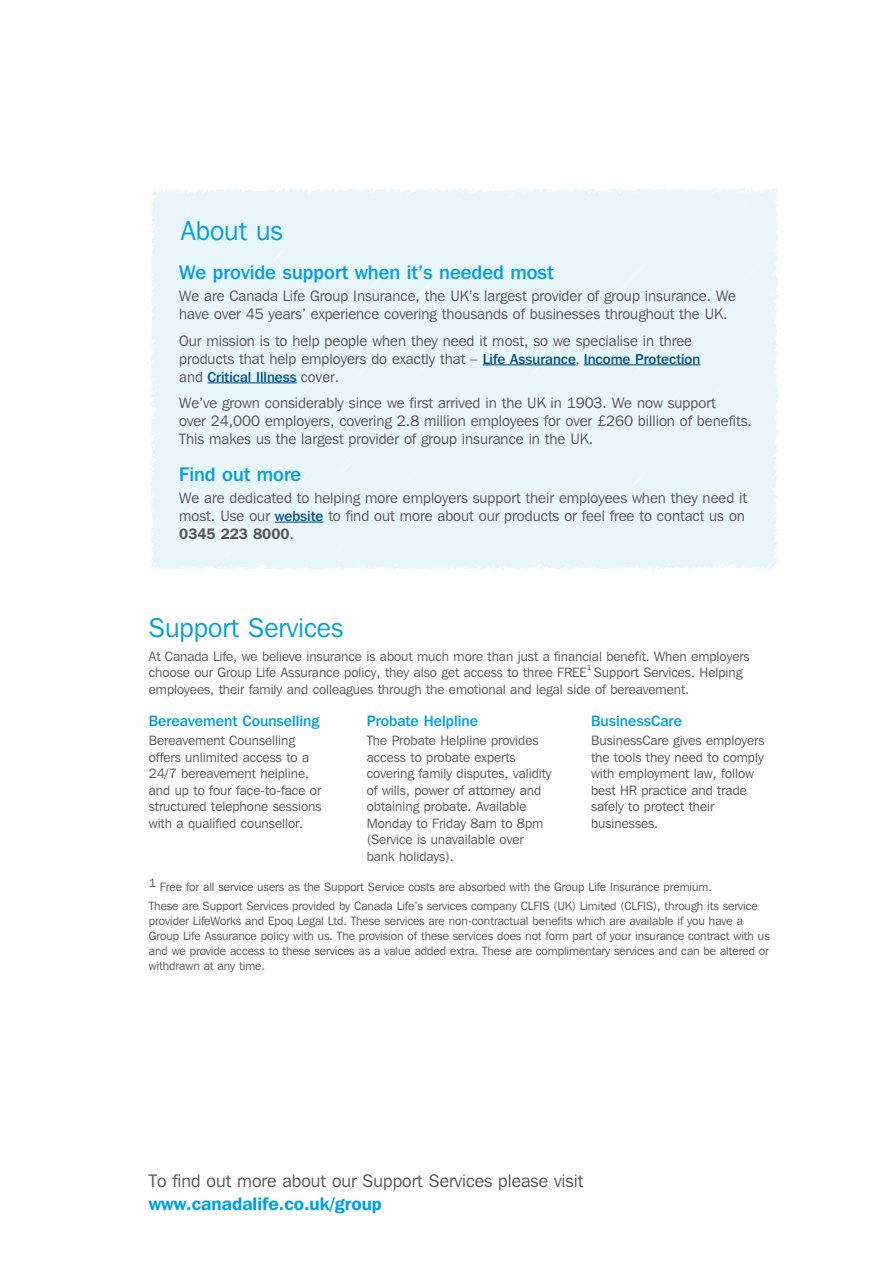
<style>
.page{position:relative;width:893px;height:1263px;background:#fff}
.page>*{position:absolute;margin:0;border:0;box-sizing:border-box;transform-origin:0 0}
.t1{font:27px "Franklin Gothic IT Cby BT";color:#009fe3}
.t2{font:500 19.5px "Franklin Gothic IT Cby BT";color:#009fe3}
.t3{font:18px "Franklin Gothic IT Cby BT";color:#575756}
.t4{font:600 18px "Franklin Gothic IT Cby BT";color:#009fe3}
.t5{font:15px/18px "Franklin Gothic IT Cby BT";color:#575756}
.t6{font:500 15px "Franklin Gothic IT Cby BT";color:#009fe3}
.t7{font:500 14.25px "Franklin Gothic IT Cby BT";color:#005488}
.t8{font:13.5px/16.5px "Franklin Gothic IT Cby BT";color:#575756}
.t9{font:12px/15px "Franklin Gothic IT Cby BT";letter-spacing:-.005em;color:#575756}
.t10{font:7.5px "Franklin Gothic IT Cby BT";color:#575756}
.s1{font-weight:500;font-size:14.25px;color:#005488}
.s2{font-family:"Franklin Gothic"}
.s3{font-family:"Franklin Gothic";font-weight:400;font-size:15px;color:#575756}
.s4{font-weight:600}
</style>
<div class="page">
<hr style="left:483px;top:364px;width:93px;height:1px;background:#005488">
<hr style="left:584px;top:364px;width:116px;height:1px;background:#005488">
<hr style="left:207px;top:382px;width:90px;height:1px;background:#005488">
<hr style="left:275px;top:522px;width:48px;height:1px;background:#005488">
<h1 class="t1" style="left:181px;top:214px;width:104px">About us</h1>
<h2 class="t2" style="left:179px;top:260px;width:376px">We provide support when it’s needed most</h2>
<p class="t5" style="left:179px;top:287px;width:558px">We are Canada Life Group Insurance, the UK’s largest provider of group insurance. We have over 45 years’ experience covering thousands of businesses throughout the UK.</p>
<p class="t5" style="left:179px;top:331px;width:523px">Our mission is to help people when they need it most, so we specialise in three products that help employers do exactly that – <span class="s1">Life Assurance</span><span class="s2">,</span> <span class="s1">Income Protection</span></p>
<p class="t7" style="left:179px;top:368px;width:161px"><span class="s3">and</span> Critical Illness <span class="s3">cover.</span></p>
<p class="t5" style="left:179px;top:394px;width:574px">We’ve grown considerably since we first arrived in the UK in 1903. We now support<br>over 24,000 employers, covering 2.8 million employees for over £260 billion of benefits.<br>This makes us the largest provider of group insurance in the UK.</p>
<h2 class="t2" style="left:179px;top:462px;width:124px">Find out more</h2>
<p class="t5" style="left:179px;top:488px;width:569px">We are dedicated to helping more employers support their employees when they need it most. Use our <span class="s1">website</span> to find out more about our products or feel free to contact us on<br><span class="s4">0345 223 8000</span>.</p>
<h1 class="t1" style="left:149px;top:611px;width:196px">Support Services</h1>
<p class="t8" style="left:149px;top:647px;width:602px">At Canada Life, we believe insurance is about much more than just a financial benefit. When employers choose our Group Life Assurance policy, they also get access to three FREE</p>
<p class="t10" style="left:587px;top:663px;width:6px">1</p>
<p class="t8" style="left:149px;top:664px;width:595px;text-indent:445px">Support Services. Helping employees, their family and colleagues through the emotional and legal side of bereavement.</p>
<p class="t6" style="left:149px;top:712px;width:172px">Bereavement Counselling</p>
<p class="t8" style="left:149px;top:732px;width:174px">Bereavement Counselling offers unlimited access to a<br>24/7 bereavement helpline, and up to four face-to-face or structured telephone sessions with a qualified counsellor.</p>
<p class="t6" style="left:367px;top:712px;width:113px">Probate Helpline</p>
<p class="t8" style="left:367px;top:732px;width:186px">The Probate Helpline provides access to probate experts covering family disputes, validity of wills, power of attorney and obtaining probate. Available<br>Monday to Friday 8am to 8pm (Service is unavailable over bank holidays).</p>
<p class="t6" style="left:591px;top:712px;width:92px">BusinessCare</p>
<p class="t8" style="left:591px;top:732px;width:175px">BusinessCare gives employers the tools they need to comply with employment law, follow best HR practice and trade safely to protect their businesses.</p>
<p class="t9" style="left:149px;top:877px;width:610px;line-height:19.2px">1 Free for all service users as the Support Service costs are absorbed with the Group Life Insurance premium.<br>These are Support Services provided by Canada Life’s services company CLFIS (UK) Limited (CLFIS), through its service</p>
<p class="t9" style="left:149px;top:913px;width:622px">provider LifeWorks and Epoq Legal Ltd. These services are non-contractual benefits which are available if you have a Group Life Assurance policy with us. The provision of these services does not form part of your insurance contract with us and we provide access to these services as a value added extra. These are complimentary services and can be altered or withdrawn at any time.</p>
<h3 class="t3" style="left:149px;top:1170px;width:436px">To find out more about our Support Services please visit</h3>
<h3 class="t4" style="left:149px;top:1192px;width:235px">www.canadalife.co.uk/group</h3>
</div>
